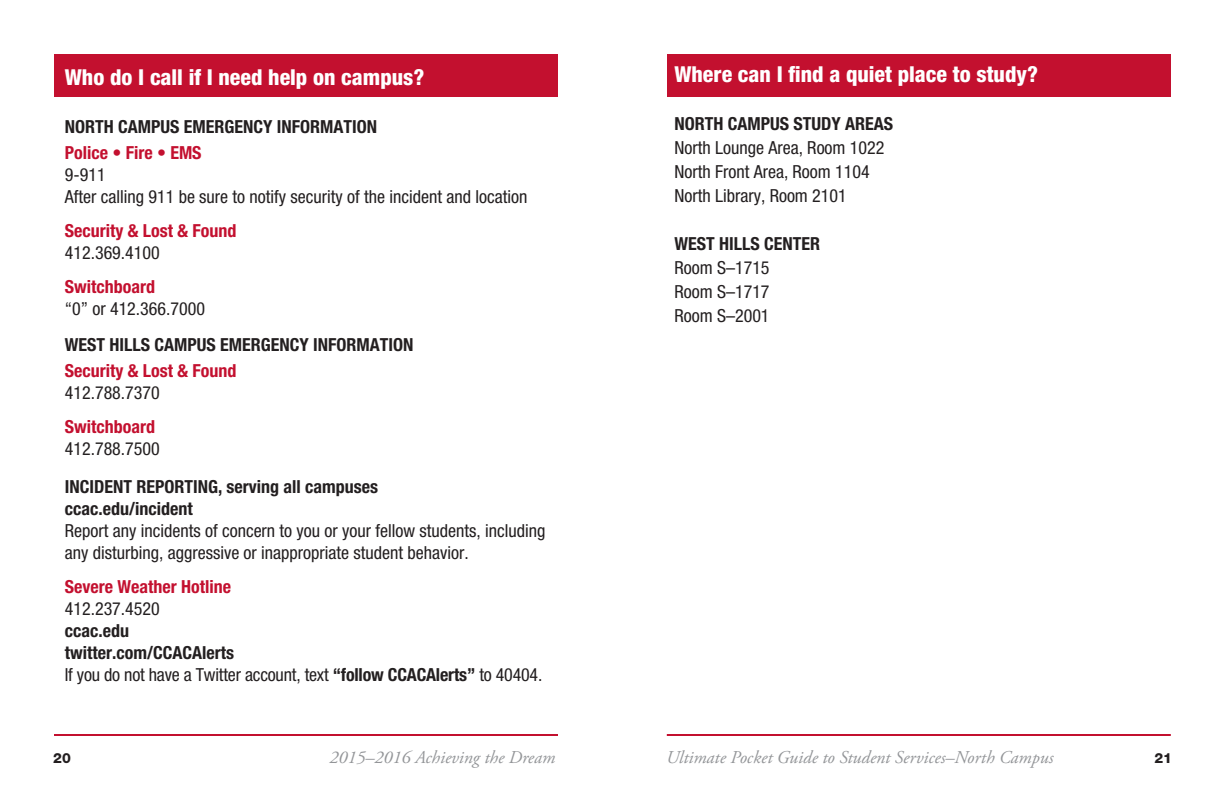
<style>
.page{position:relative;width:1224px;height:792px;background:#fff}
.page>*{position:absolute;margin:0;border:0;box-sizing:border-box;transform-origin:0 0}
.heads{font:800 condensed 22px "Helvetica Neue LT Std";color:#fff}
.text{font:condensed 18px/22px "Helvetica Neue LT Std";color:#231f20}
.text-2{font:700 condensed 18px/22px "Helvetica Neue LT Std";color:#231f20}
.text-3{font:700 condensed 18px "Helvetica Neue LT Std";color:#c3102f}
.t1{font:italic 18px "Adobe Garamond Pro";color:#939598}
.subs{font:700 condensed 18px "Helvetica Neue LT Std";color:#231f20}
.t2{font:800 14px "Helvetica Neue LT Std";color:#231f20}
.s1{font-weight:400}
.s2{font-weight:700}
</style>
<div class="page">
<div style="left:54px;top:54px;width:504px;height:42px;background:#c3102f"></div>
<hr style="left:54px;top:734px;width:504px;height:2px;background:#c3102f">
<div style="left:667px;top:54px;width:504px;height:42px;background:#c3102f"></div>
<hr style="left:667px;top:734px;width:504px;height:2px;background:#c3102f">
<p class="heads" style="left:65px;top:64px;width:361px">Who do I call if I need help on campus?</p>
<p class="subs" style="left:65px;top:116px;width:314px">NORTH CAMPUS EMERGENCY INFORMATION</p>
<p class="text-3" style="left:65px;top:142px;width:138px">Police • Fire • EMS</p>
<p class="text" style="left:65px;top:164px;width:42px">9-911</p>
<p class="text" style="left:65px;top:186px;width:464px">After calling 911 be sure to notify security of the incident and location</p>
<p class="text-3" style="left:65px;top:220px;width:173px">Security &amp; Lost &amp; Found</p>
<p class="text" style="left:65px;top:242px;width:97px">412.369.4100</p>
<p class="text-3" style="left:65px;top:276px;width:92px">Switchboard</p>
<p class="text" style="left:65px;top:298px;width:142px">“0” or 412.366.7000</p>
<p class="text-2" style="left:65px;top:334px;width:350px">WEST HILLS CAMPUS EMERGENCY INFORMATION</p>
<p class="text-3" style="left:65px;top:360px;width:173px">Security &amp; Lost &amp; Found</p>
<p class="text" style="left:65px;top:382px;width:97px">412.788.7370</p>
<p class="text-3" style="left:65px;top:416px;width:92px">Switchboard</p>
<p class="text" style="left:65px;top:438px;width:97px">412.788.7500</p>
<p class="text-2" style="left:65px;top:476px;width:315px">INCIDENT REPORTING, serving all campuses</p>
<p class="text-2" style="left:65px;top:498px;width:129px">ccac.edu/incident</p>
<p class="text" style="left:65px;top:520px;width:482px">Report any incidents of concern to you or your fellow students, including any disturbing, aggressive or inappropriate student behavior.</p>
<p class="text-3" style="left:65px;top:576px;width:168px">Severe Weather Hotline</p>
<p class="text-2" style="left:65px;top:598px;width:171px"><span class="s1">412.237.4520<br></span>ccac.edu twitter.com/CCACAlerts</p>
<p class="text" style="left:65px;top:664px;width:479px">If you do not have a Twitter account, text <span class="s2">“follow CCACAlerts”</span> to 40404.</p>
<p class="heads" style="left:674px;top:60px;width:365px">Where can I find a quiet place to study?</p>
<p class="subs" style="left:674px;top:112px;width:220px">NORTH CAMPUS STUDY AREAS</p>
<p class="text" style="left:674px;top:136px;width:212px">North Lounge Area, Room 1022</p>
<p class="text" style="left:674px;top:160px;width:197px">North Front Area, Room 1104</p>
<p class="text" style="left:674px;top:184px;width:174px">North Library, Room 2101</p>
<p class="subs" style="left:674px;top:232px;width:147px">WEST HILLS CENTER</p>
<p class="text" style="left:674px;top:256px;width:97px">Room S–1715</p>
<p class="text" style="left:674px;top:280px;width:97px">Room S–1717</p>
<p class="text" style="left:674px;top:304px;width:97px">Room S–2001</p>
<p class="t2" style="left:53px;top:750px;width:19px">20</p>
<p class="t1" style="left:330px;top:747px;width:227px">2015–2016 Achieving the Dream</p>
<p class="t1" style="left:666px;top:747px;width:389px">Ultimate Pocket Guide to Student Services–North Campus</p>
<p class="t2" style="left:1154px;top:750px;width:19px">21</p>
</div>
